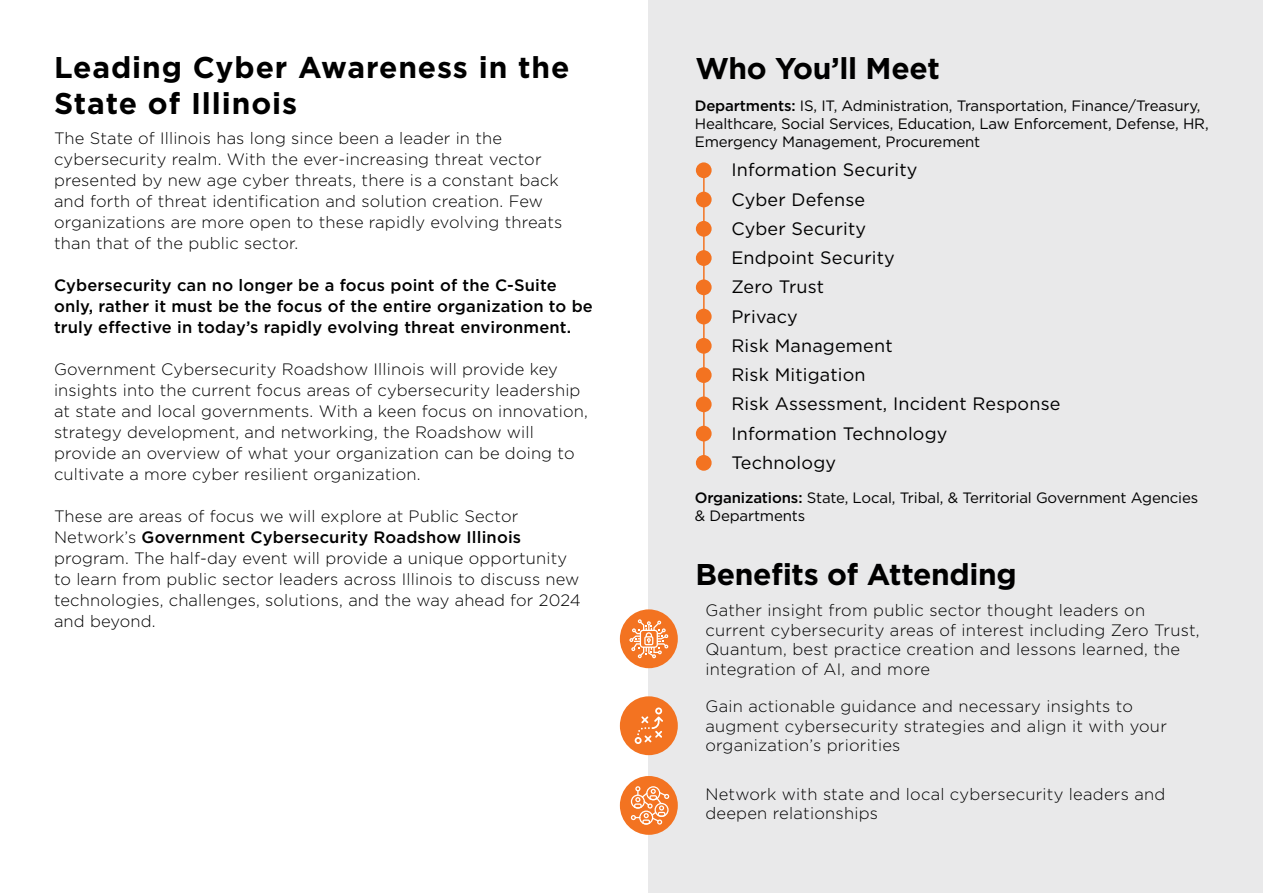
<style>
.page{position:relative;width:1263px;height:893px;background:#fff}
.page>*{position:absolute;margin:0;border:0;box-sizing:border-box;transform-origin:0 0}
.t1{font:700 30px/36px "Gotham";letter-spacing:.02em;color:#000}
.t2{font:700 30px "Gotham";letter-spacing:-.01em;color:#000}
.t3{font:18px "Gotham";letter-spacing:.01em;color:#000}
.t4{font:300 16.5px/21px "Gotham";letter-spacing:.01em;color:#000}
.t5{font:500 16.5px/21px "Gotham";letter-spacing:.01em;color:#000}
.t6{font:15px/18px "Gotham";letter-spacing:-.01em;color:#000}
.s1{font-weight:500}
.s2{font-size:60px;color:#f37321}
</style>
<div class="page">
<div style="left:648px;top:0;width:615px;height:893px;background:#e9e9ea"></div>
<div style="left:620px;top:609px;width:58px;height:59px;background:#f37321;border-radius:50%"></div>
<div style="left:620px;top:696px;width:58px;height:59px;background:#f37321;border-radius:50%"></div>
<div style="left:620px;top:776px;width:58px;height:59px;background:#f37321;border-radius:50%"></div>
<hr style="left:703px;top:166px;width:2px;height:302px;background:#f37321">
<svg style="left:629px;top:619px;width:39px;height:39px"></svg>
<svg style="left:635px;top:707px;width:28px;height:37px"></svg>
<svg style="left:631px;top:786px;width:38px;height:39px"></svg>
<h1 class="t1" style="left:54px;top:49px;width:517px">Leading Cyber Awareness in the<br>State of Illinois</h1>
<p class="t4" style="left:54px;top:127px;width:510px">The State of Illinois has long since been a leader in the cybersecurity realm. With the ever-increasing threat vector presented by new age cyber threats, there is a constant back and forth of threat identification and solution creation. Few organizations are more open to these rapidly evolving threats than that of the public sector.</p>
<p class="t5" style="left:54px;top:274px;width:540px">Cybersecurity can no longer be a focus point of the C-Suite only, rather it must be the focus of the entire organization to be truly effective in today’s rapidly evolving threat environment.</p>
<p class="t4" style="left:54px;top:358px;width:535px">Government Cybersecurity Roadshow Illinois will provide key insights into the current focus areas of cybersecurity leadership at state and local governments. With a keen focus on innovation, strategy development, and networking, the Roadshow will provide an overview of what your organization can be doing to cultivate a more cyber resilient organization.</p>
<p class="t4" style="left:54px;top:506px;width:528px">These are areas of focus we will explore at Public Sector Network’s <span class="s1">Government Cybersecurity Roadshow Illinois </span>program. The half-day event will provide a unique opportunity to learn from public sector leaders across Illinois to discuss new technologies, challenges, solutions, and the way ahead for 2024 and beyond.</p>
<h1 class="t2" style="left:695px;top:49px;width:246px">Who You’ll Meet</h1>
<p class="t6" style="left:695px;top:96px;width:515px"><span class="s1">Departments:</span> IS, IT, Administration, Transportation, Finance/Treasury,<br>Healthcare, Social Services, Education, Law Enforcement, Defense, HR,<br>Emergency Management, Procurement</p>
<p class="t3" style="left:689px;top:158px;width:230px"><span class="s2">•</span> Information Security</p>
<p class="t3" style="left:689px;top:188px;width:177px"><span class="s2">•</span> Cyber Defense</p>
<p class="t3" style="left:689px;top:217px;width:178px"><span class="s2">•</span> Cyber Security</p>
<p class="t3" style="left:689px;top:246px;width:207px"><span class="s2">•</span> Endpoint Security</p>
<p class="t3" style="left:689px;top:276px;width:136px"><span class="s2">•</span> Zero Trust</p>
<p class="t3" style="left:689px;top:305px;width:110px"><span class="s2">•</span> Privacy</p>
<p class="t3" style="left:689px;top:334px;width:205px"><span class="s2">•</span> Risk Management</p>
<p class="t3" style="left:689px;top:363px;width:178px"><span class="s2">•</span> Risk Mitigation</p>
<p class="t3" style="left:689px;top:393px;width:373px"><span class="s2">•</span> Risk Assessment, Incident Response</p>
<p class="t3" style="left:689px;top:422px;width:260px"><span class="s2">•</span> Information Technology</p>
<p class="t3" style="left:689px;top:451px;width:148px"><span class="s2">•</span> Technology</p>
<p class="t6" style="left:695px;top:488px;width:505px"><span class="s1">Organizations:</span> State, Local, Tribal, &amp; Territorial Government Agencies &amp; Departments</p>
<h1 class="t2" style="left:695px;top:555px;width:323px">Benefits of Attending</h1>
<p class="t4" style="left:705px;top:600px;width:496px;line-height:19.5px">Gather insight from public sector thought leaders on current cybersecurity areas of interest including Zero Trust, Quantum, best practice creation and lessons learned, the integration of AI, and more</p>
<p class="t4" style="left:705px;top:696px;width:463px;line-height:19.5px">Gain actionable guidance and necessary insights to augment cybersecurity strategies and align it with your organization’s priorities</p>
<p class="t4" style="left:705px;top:784px;width:461px;line-height:19.5px">Network with state and local cybersecurity leaders and deepen relationships</p>
</div>
